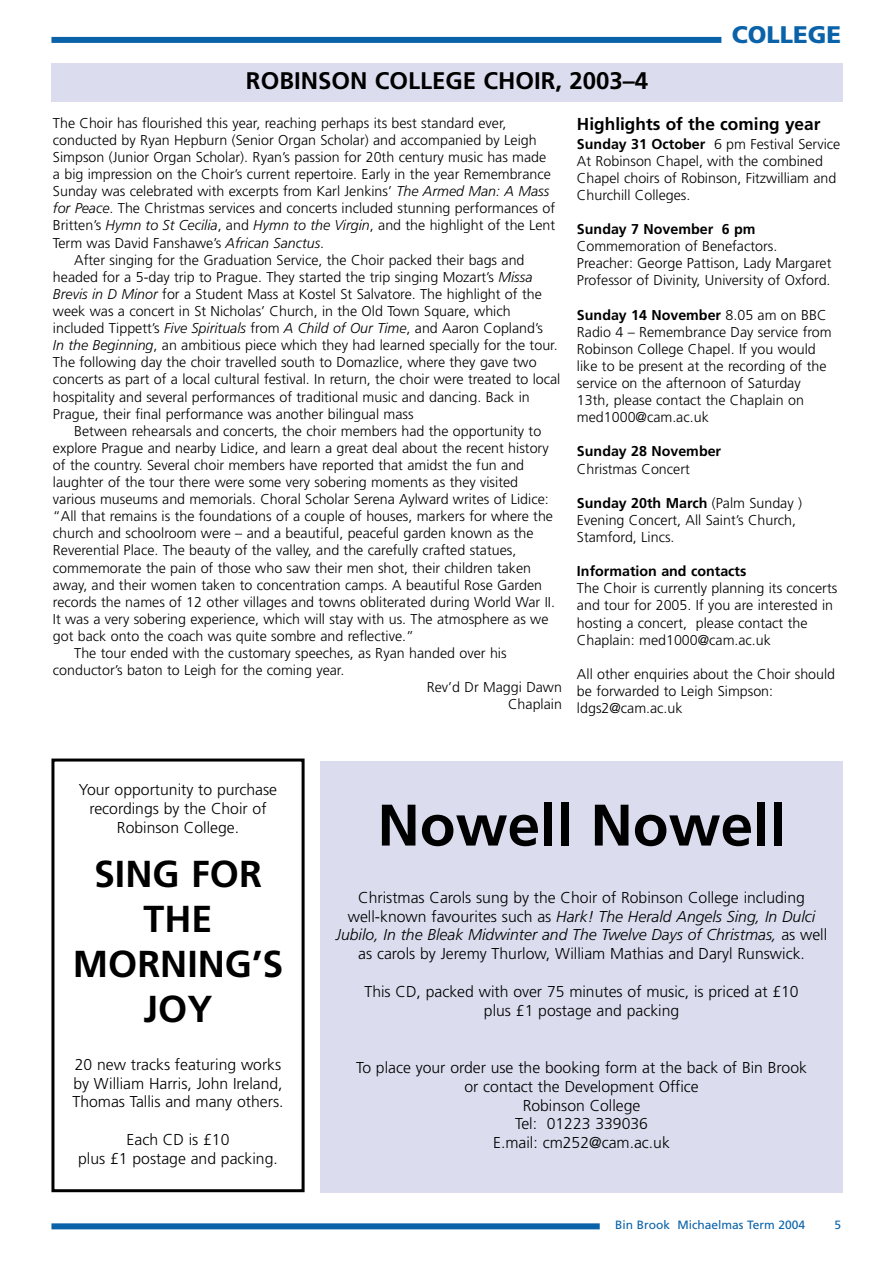
<style>
.page{position:relative;width:893px;height:1262px;background:#fff}
.page>*{position:absolute;margin:0;border:0;box-sizing:border-box;transform-origin:0 0}
.t1{font:700 58.5px "Frutiger";color:#000}
.t2{font:700 37.5px/45px "Frutiger";color:#000;text-align:center}
.t3{font:700 24px "Frutiger";color:#000}
.t4{font:900 24px "Frutiger";color:#0a62a9}
.t5{font:700 17.25px "Frutiger";color:#000}
.t6{font:300 15.75px/18.9px "Frutiger";color:#000;text-align:center}
.t7{font:300 14.25px/17.1px "Frutiger";color:#000}
.t8{font:700 14.25px "Frutiger";color:#000}
.t9{font:12px "Frutiger";color:#0a62a9}
.s1{font-style:italic}
.s2{font-weight:700}
</style>
<div class="page">
<div style="left:51px;top:37px;width:670px;height:6px;background:#0a62a9"></div>
<div style="left:51px;top:1223px;width:548px;height:6px;background:#0a62a9"></div>
<div style="left:51px;top:64px;width:791px;height:38px;background:#dbddee"></div>
<div style="left:320px;top:761px;width:522px;height:431px;background:#dbddee"></div>
<div style="left:51px;top:758px;width:253px;height:434px;border:3px solid #000"></div>
<h3 class="t3" style="left:246px;top:71px;width:404px">ROBINSON COLLEGE CHOIR, 2003–4</h3>
<h3 class="t4" style="left:731px;top:25px;width:111px">COLLEGE</h3>
<p class="t7" style="left:53px;top:115px;width:455px">The Choir has flourished this year, reaching perhaps its best standard ever,</p>
<p class="t7" style="left:53px;top:132px;width:485px">conducted by Ryan Hepburn (Senior Organ Scholar) and accompanied by Leigh</p>
<p class="t7" style="left:53px;top:150px;width:495px">Simpson (Junior Organ Scholar). Ryan’s passion for 20th century music has made</p>
<p class="t7" style="left:53px;top:167px;width:499px">a big impression on the Choir’s current repertoire. Early in the year Remembrance</p>
<p class="t7" style="left:53px;top:184px;width:498px">Sunday was celebrated with excerpts from Karl Jenkins’ <span class="s1">The Armed Man: A Mass</span></p>
<p class="t7" style="left:53px;top:201px;width:503px"><span class="s1">for Peace</span>. The Christmas services and concerts included stunning performances of</p>
<p class="t7" style="left:53px;top:218px;width:504px">Britten’s <span class="s1">Hymn to St Cecilia</span>, and <span class="s1">Hymn to the Virgin</span>, and the highlight of the Lent</p>
<p class="t7" style="left:53px;top:235px;width:273px">Term was David Fanshawe’s <span class="s1">African Sanctus</span>.</p>
<p class="t7" style="left:74px;top:252px;width:452px">After singing for the Graduation Service, the Choir packed their bags and</p>
<p class="t7" style="left:53px;top:269px;width:481px">headed for a 5-day trip to Prague. They started the trip singing Mozart’s <span class="s1">Missa</span></p>
<p class="t7" style="left:53px;top:286px;width:490px"><span class="s1">Brevis in D Minor</span> for a Student Mass at Kostel St Salvatore. The highlight of the</p>
<p class="t7" style="left:53px;top:303px;width:459px">week was a concert in St Nicholas’ Church, in the Old Town Square, which</p>
<p class="t7" style="left:53px;top:321px;width:491px">included Tippett’s <span class="s1">Five Spirituals</span> from <span class="s1">A Child of Our Time</span>, and Aaron Copland’s</p>
<p class="t7" style="left:53px;top:338px;width:506px"><span class="s1">In the Beginning</span>, an ambitious piece which they had learned specially for the tour.</p>
<p class="t7" style="left:53px;top:355px;width:485px">The following day the choir travelled south to Domazlice, where they gave two</p>
<p class="t7" style="left:53px;top:372px;width:509px">concerts as part of a local cultural festival. In return, the choir were treated to local</p>
<p class="t7" style="left:53px;top:389px;width:478px">hospitality and several performances of traditional music and dancing. Back in</p>
<p class="t7" style="left:53px;top:406px;width:362px">Prague, their final performance was another bilingual mass</p>
<p class="t7" style="left:74px;top:423px;width:468px">Between rehearsals and concerts, the choir members had the opportunity to</p>
<p class="t7" style="left:53px;top:440px;width:497px">explore Prague and nearby Lidice, and learn a great deal about the recent history</p>
<p class="t7" style="left:53px;top:457px;width:472px">of the country. Several choir members have reported that amidst the fun and</p>
<p class="t7" style="left:53px;top:474px;width:466px">laughter of the tour there were some very sobering moments as they visited</p>
<p class="t7" style="left:53px;top:492px;width:497px">various museums and memorials. Choral Scholar Serena Aylward writes of Lidice:</p>
<p class="t7" style="left:53px;top:509px;width:501px">“All that remains is the foundations of a couple of houses, markers for where the</p>
<p class="t7" style="left:53px;top:526px;width:482px">church and schoolroom were – and a beautiful, peaceful garden known as the</p>
<p class="t7" style="left:53px;top:543px;width:465px">Reverential Place. The beauty of the valley, and the carefully crafted statues,</p>
<p class="t7" style="left:53px;top:560px;width:479px">commemorate the pain of those who saw their men shot, their children taken</p>
<p class="t7" style="left:53px;top:577px;width:490px">away, and their women taken to concentration camps. A beautiful Rose Garden</p>
<p class="t7" style="left:53px;top:594px;width:503px">records the names of 12 other villages and towns obliterated during World War II.</p>
<p class="t7" style="left:53px;top:611px;width:497px">It was a very sobering experience, which will stay with us. The atmosphere as we</p>
<p class="t7" style="left:53px;top:628px;width:362px">got back onto the coach was quite sombre and reflective.”</p>
<p class="t7" style="left:74px;top:645px;width:434px">The tour ended with the customary speeches, as Ryan handed over his</p>
<p class="t7" style="left:53px;top:663px;width:293px">conductor’s baton to Leigh for the coming year.</p>
<p class="t7" style="left:427px;top:680px;width:136px">Rev’d Dr Maggi Dawn</p>
<p class="t7" style="left:508px;top:697px;width:55px">Chaplain</p>
<p class="t5" style="left:577px;top:117px;width:245px">Highlights of the coming year</p>
<p class="t7" style="left:577px;top:136px;width:265px"><span class="s2">Sunday 31 October</span> 6 pm Festival Service At Robinson Chapel, with the combined Chapel choirs of Robinson, Fitzwilliam and Churchill Colleges.</p>
<p class="t8" style="left:577px;top:223px;width:180px">Sunday 7 November 6 pm</p>
<p class="t7" style="left:577px;top:239px;width:256px">Commemoration of Benefactors.<br>Preacher: George Pattison, Lady Margaret<br>Professor of Divinity, University of Oxford.</p>
<p class="t7" style="left:577px;top:307px;width:256px"><span class="s2">Sunday 14 November</span> 8.05 am on BBC Radio 4 – Remembrance Day service from Robinson College Chapel. If you would like to be present at the recording of the service on the afternoon of Saturday 13th, please contact the Chaplain on med1000@cam.ac.uk</p>
<p class="t8" style="left:577px;top:446px;width:146px">Sunday 28 November</p>
<p class="t7" style="left:577px;top:461px;width:114px">Christmas Concert</p>
<p class="t7" style="left:577px;top:495px;width:226px"><span class="s2">Sunday 20th March</span> (Palm Sunday )<br>Evening Concert, All Saint’s Church,<br>Stamford, Lincs.</p>
<p class="t8" style="left:577px;top:565px;width:171px">Information and contacts</p>
<p class="t7" style="left:577px;top:581px;width:262px">The Choir is currently planning its concerts and tour for 2005. If you are interested in hosting a concert, please contact the Chaplain: med1000@cam.ac.uk</p>
<p class="t7" style="left:577px;top:666px;width:260px">All other enquiries about the Choir should be forwarded to Leigh Simpson: ldgs2@cam.ac.uk</p>
<p class="t6" style="left:79px;top:781px;width:200px">Your opportunity to purchase recordings by the Choir of<br>Robinson College.</p>
<h2 class="t2" style="left:73px;top:854px;width:212px">SING FOR<br>THE<br>MORNING’S<br>JOY</h2>
<p class="t6" style="left:73px;top:1056px;width:212px;text-align:left">20 new tracks featuring works by William Harris, John Ireland,<br>Thomas Tallis and many others.</p>
<p class="t6" style="left:78px;top:1131px;width:201px">Each CD is £10<br>plus £1 postage and packing.</p>
<h1 class="t1" style="left:377px;top:801px;width:409px">Nowell Nowell</h1>
<p class="t6" style="left:336px;top:889px;width:493px">Christmas Carols sung by the Choir of Robinson College including well-known favourites such as <span class="s1">Hark! The Herald Angels Sing, In Dulci Jubilo, In the Bleak Midwinter and The Twelve Days of Christmas,</span> as well as carols by Jeremy Thurlow, William Mathias and Daryl Runswick.</p>
<p class="t6" style="left:364px;top:983px;width:435px">This CD, packed with over 75 minutes of music, is priced at £10 plus £1 postage and packing</p>
<p class="t6" style="left:356px;top:1059px;width:452px">To place your order use the booking form at the back of Bin Brook or contact the Development Office<br>Robinson College<br>Tel: 01223 339036<br>E.mail: cm252@cam.ac.uk</p>
<p class="t9" style="left:615px;top:1220px;width:192px">Bin Brook Michaelmas Term 2004</p>
<p class="t9" style="left:834px;top:1220px;width:8px">5</p>
</div>
